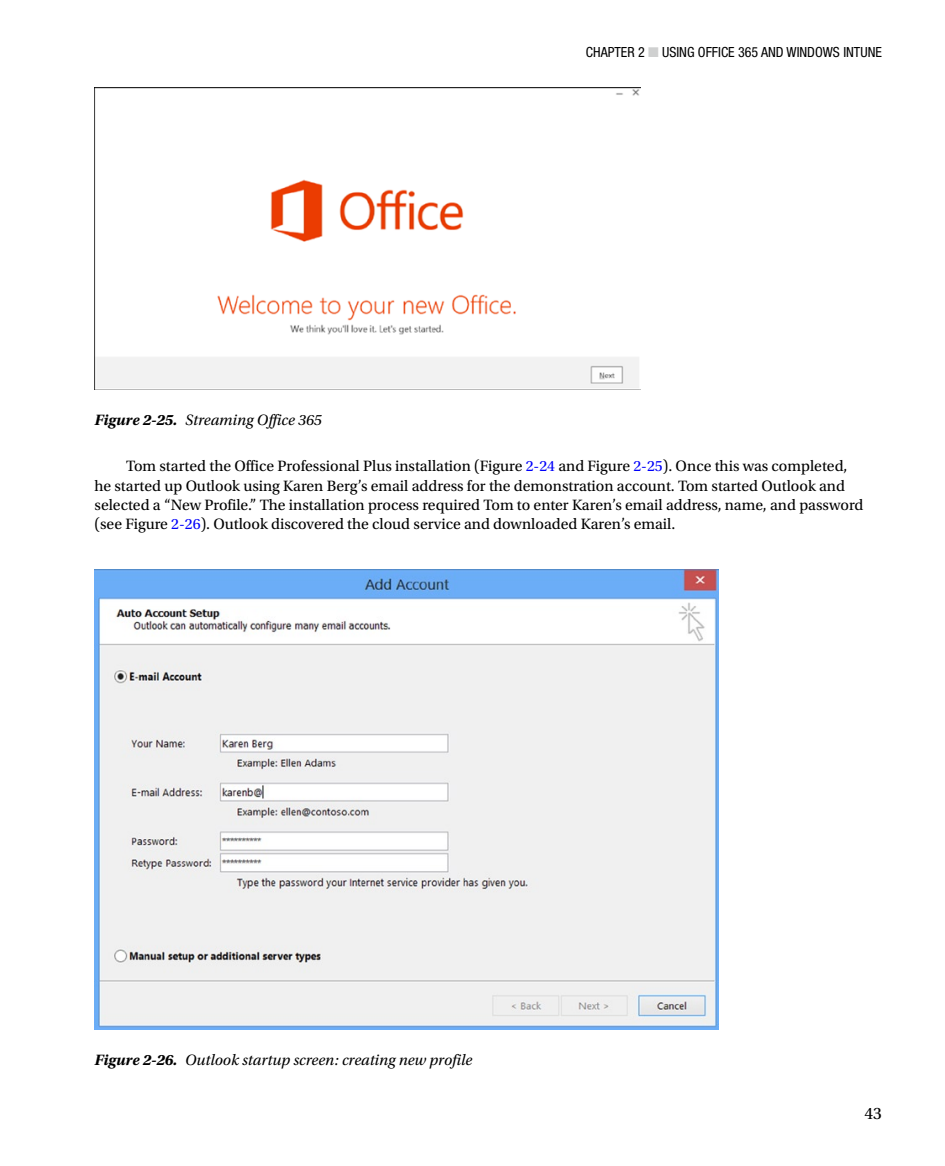
<style>
.page{position:relative;width:945px;height:1166px;background:#fff}
.page>*{position:absolute;margin:0;border:0;box-sizing:border-box;transform-origin:0 0}
.t1{font:17.5px "Utopia Std";color:#000}
.t2{font:15.75px/19.2px "Utopia Std";color:#000}
.t3{font:italic 15.75px "Utopia Std";color:#000}
.t4{font:condensed 14px "Helvetica Neue";color:#000}
.s1{font-weight:700}
.s2{color:#cfd0d0}
.s3{color:#0000fa}
</style>
<div class="page">
<img style="left:94px;top:88px;width:547px;height:301px">
<img style="left:94px;top:569px;width:624px;height:460px">
<p class="t3" style="left:94px;top:411px;width:229px"><span class="s1">Figure 2-25.</span> Streaming Office 365</p>
<p class="t4" style="left:586px;top:44px;width:298px">CHAPTER 2 <span class="s2">■</span> USING OFFICE 365 AND WINDOWS INTUNE</p>
<p class="t2" style="left:94px;top:457px;width:771px;text-indent:32px">Tom started the Office Professional Plus installation (Figure <span class="s3">2-24</span> and Figure <span class="s3">2-25</span>). Once this was completed, he started up Outlook using Karen Berg’s email address for the demonstration account. Tom started Outlook and selected a “New Profile.” The installation process required Tom to enter Karen’s email address, name, and password (see Figure <span class="s3">2-26</span>). Outlook discovered the cloud service and downloaded Karen’s email.</p>
<p class="t3" style="left:94px;top:1051px;width:379px"><span class="s1">Figure 2-26.</span> Outlook startup screen: creating new profile</p>
<p class="t1" style="left:864px;top:1103px;width:19px">43</p>
</div>
